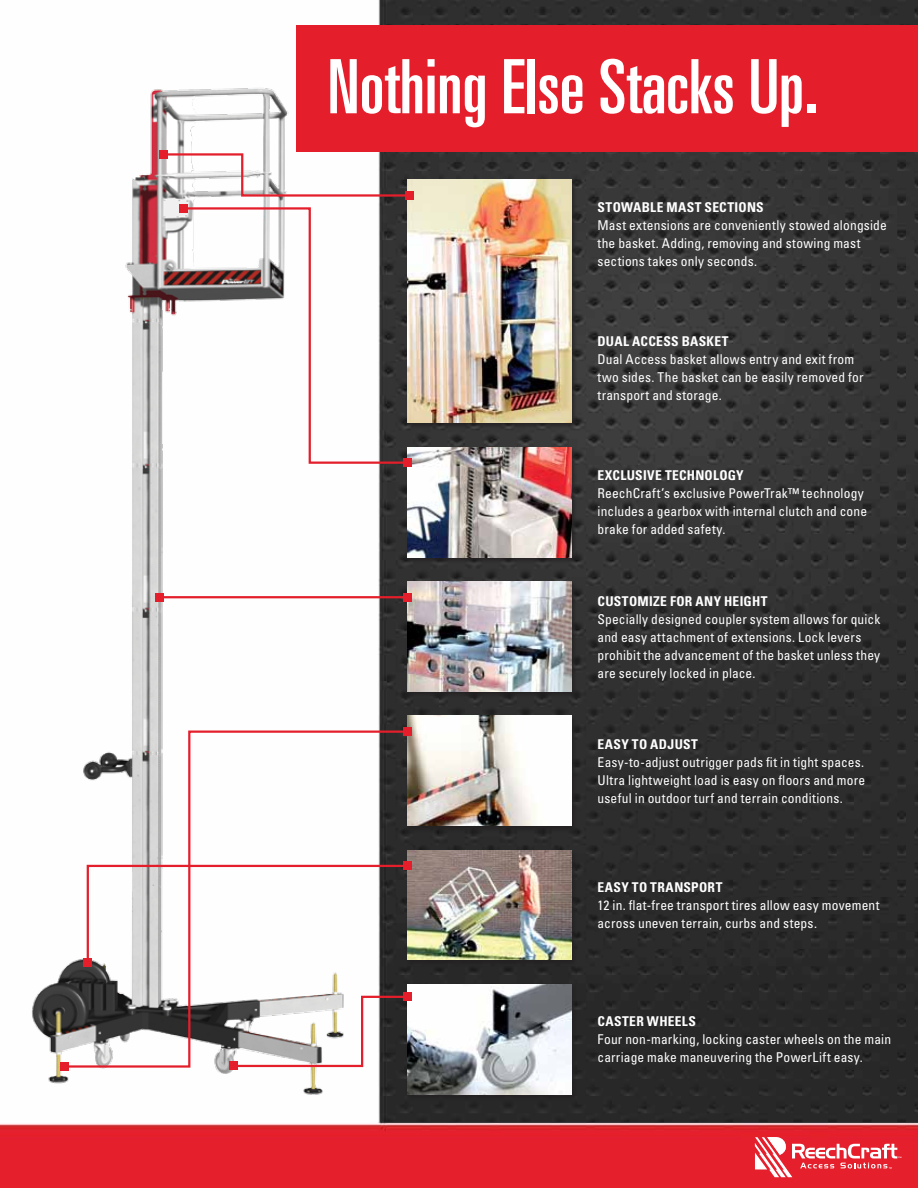
<style>
.page{position:relative;width:918px;height:1188px;background:#fff}
.page>*{position:absolute;margin:0;border:0;box-sizing:border-box;transform-origin:0 0}
.t1{font:ultra-condensed 75px "Univers LT Std";color:#fff}
.t2{font:condensed 13.5px/18px "Univers LT Std";letter-spacing:.015em;color:#fff}
.t3{font:700 condensed 13.5px "Univers LT Std";letter-spacing:.025em;color:#fff}
</style>
<div class="page">
<img style="left:0;top:0;width:918px;height:1188px">
<img style="left:29px;top:67px;width:321px;height:1034px">
<svg style="left:755px;top:1137px;width:146px;height:40px"></svg>
<div style="left:406px;top:179px;width:171px;height:250px;background:#231f20;opacity:.75"></div>
<img style="left:407px;top:179px;width:164px;height:243px">
<div style="left:406px;top:447px;width:171px;height:117px;background:#231f20;opacity:.75"></div>
<img style="left:407px;top:448px;width:164px;height:109px">
<div style="left:406px;top:582px;width:171px;height:116px;background:#231f20;opacity:.75"></div>
<img style="left:407px;top:582px;width:164px;height:110px">
<div style="left:406px;top:716px;width:171px;height:116px;background:#231f20"></div>
<img style="left:407px;top:716px;width:164px;height:110px">
<div style="left:406px;top:850px;width:171px;height:117px;background:#231f20"></div>
<img style="left:410px;top:850px;width:161px;height:110px">
<div style="left:406px;top:984px;width:171px;height:117px;background:#231f20;opacity:.75"></div>
<img style="left:407px;top:984px;width:164px;height:110px">
<div style="left:296px;top:26px;width:622px;height:126px;background:#e41e2b"></div>
<svg style="left:161px;top:152px;width:251px;height:46px"></svg>
<div style="left:159px;top:150px;width:9px;height:9px;background:#e41e2b"></div>
<div style="left:405px;top:191px;width:9px;height:9px;background:#e41e2b"></div>
<svg style="left:181px;top:206px;width:229px;height:259px"></svg>
<div style="left:179px;top:204px;width:9px;height:9px;background:#e41e2b"></div>
<div style="left:403px;top:458px;width:9px;height:9px;background:#e41e2b"></div>
<hr style="left:159px;top:596px;width:248px;height:2px;background:#e41e2b">
<div style="left:403px;top:593px;width:9px;height:9px;background:#e41e2b"></div>
<div style="left:155px;top:593px;width:9px;height:9px;background:#e41e2b"></div>
<svg style="left:62px;top:729px;width:348px;height:340px"></svg>
<div style="left:60px;top:1062px;width:9px;height:9px;background:#e41e2b"></div>
<div style="left:403px;top:727px;width:9px;height:9px;background:#e41e2b"></div>
<svg style="left:86px;top:864px;width:324px;height:100px"></svg>
<div style="left:83px;top:958px;width:9px;height:9px;background:#e41e2b"></div>
<div style="left:403px;top:861px;width:9px;height:9px;background:#e41e2b"></div>
<svg style="left:231px;top:995px;width:179px;height:73px"></svg>
<div style="left:229px;top:1061px;width:9px;height:9px;background:#e41e2b"></div>
<div style="left:403px;top:992px;width:9px;height:9px;background:#e41e2b"></div>
<h1 class="t1" style="left:328px;top:44px;width:492px">Nothing Else Stacks Up.</h1>
<p class="t3" style="left:598px;top:199px;width:168px">STOWABLE MAST SECTIONS</p>
<p class="t2" style="left:598px;top:216px;width:291px">Mast extensions are conveniently stowed alongside the basket. Adding, removing and stowing mast sections takes only seconds.</p>
<p class="t3" style="left:598px;top:333px;width:133px">DUAL ACCESS BASKET</p>
<p class="t2" style="left:598px;top:350px;width:268px">Dual Access basket allows entry and exit from two sides. The basket can be easily removed for transport and storage.</p>
<p class="t3" style="left:598px;top:467px;width:148px">EXCLUSIVE TECHNOLOGY</p>
<p class="t2" style="left:598px;top:484px;width:271px">ReechCraft’s exclusive PowerTrak™ technology includes a gearbox with internal clutch and cone brake for added safety.</p>
<p class="t3" style="left:598px;top:592px;width:171px">CUSTOMIZE FOR ANY HEIGHT</p>
<p class="t2" style="left:598px;top:610px;width:284px">Specially designed coupler system allows for quick and easy attachment of extensions. Lock levers prohibit the advancement of the basket unless they are securely locked in place.</p>
<p class="t3" style="left:598px;top:736px;width:102px">EASY TO ADJUST</p>
<p class="t2" style="left:598px;top:753px;width:269px;text-align:justify">Easy-to-adjust outrigger pads fit in tight spaces.<br>Ultra lightweight load is easy on floors and more useful in outdoor turf and terrain conditions.</p>
<p class="t3" style="left:598px;top:879px;width:126px">EASY TO TRANSPORT</p>
<p class="t2" style="left:598px;top:896px;width:283px">12 in. flat-free transport tires allow easy movement across uneven terrain, curbs and steps.</p>
<p class="t3" style="left:598px;top:1013px;width:100px">CASTER WHEELS</p>
<p class="t2" style="left:598px;top:1030px;width:295px">Four non-marking, locking caster wheels on the main carriage make maneuvering the PowerLift easy.</p>
</div>
